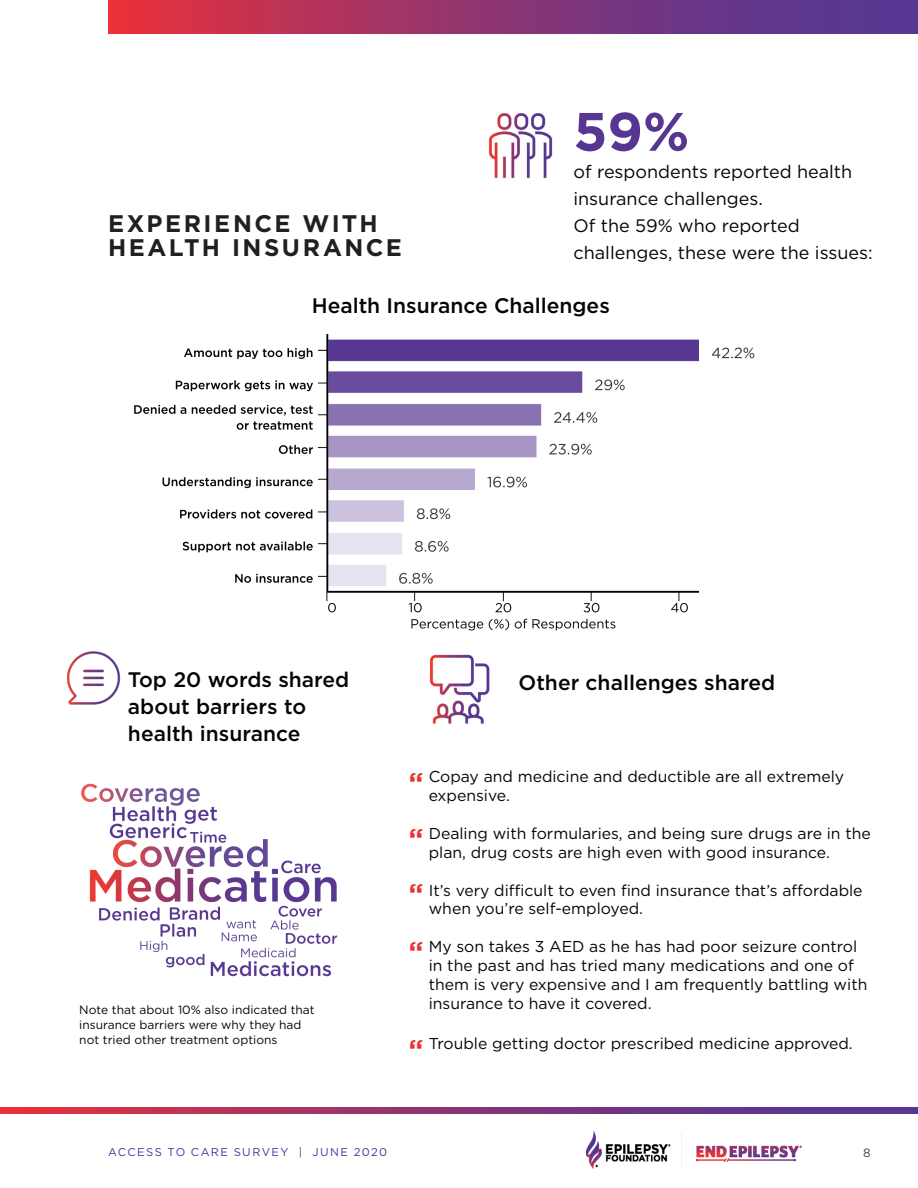
<style>
.page{position:relative;width:918px;height:1188px;background:#fff}
.page>*{position:absolute;margin:0;border:0;box-sizing:border-box;transform-origin:0 0}
.t1{font:700 54px "Gotham";color:#573692}
.t2{font:700 27px "Gotham";color:#ec312f}
.t3{font:700 24px/24px "Gotham";letter-spacing:.105em;color:#231f20}
.t4{font:500 21px/27px "Gotham";color:#040503}
.t5{font:18px/27px "Gotham";color:#040503}
.t6{font:15.75px/18.9px "Gotham";color:#040503}
.t7{font:12px/15px "Gotham";color:#040503}
.t8{font:12px "Gotham";color:#3e3e3f}
.t9{font:11.25px "Gotham";letter-spacing:.125em;color:#552b9d}
.s1{font-family:"Minion Pro";font-weight:400;font-size:24px;color:#fff}
</style>
<div class="page">
<img style="left:586px;top:1132px;width:216px;height:38px">
<svg style="left:0;top:1107px;width:918px;height:7px;background:#90346f"></svg>
<svg style="left:108px;top:0;width:810px;height:34px;background:#91346f"></svg>
<img style="left:134px;top:333px;width:621px;height:298px">
<img style="left:81px;top:783px;width:257px;height:194px">
<img style="left:489px;top:113px;width:64px;height:66px">
<img style="left:66px;top:651px;width:55px;height:54px">
<img style="left:430px;top:655px;width:60px;height:69px">
<p class="t3" style="left:108px;top:211px;width:295px">EXPERIENCE WITH<br>HEALTH INSURANCE</p>
<p class="t1" style="left:573px;top:96px;width:117px">59%</p>
<p class="t5" style="left:573px;top:157px;width:280px">of respondents reported health insurance challenges.</p>
<p class="t5" style="left:573px;top:211px;width:301px">Of the 59% who reported challenges, these were the issues:</p>
<p class="t4" style="left:312px;top:292px;width:300px">Health Insurance Challenges</p>
<p class="t4" style="left:128px;top:666px;width:223px">Top 20 words shared about barriers to health insurance<span class="s1">st</span></p>
<p class="t4" style="left:519px;top:669px;width:258px">Other challenges shared</p>
<p class="t2" style="left:409px;top:764px;width:16px">“</p>
<p class="t6" style="left:429px;top:767px;width:417px">Copay and medicine and deductible are all extremely expensive.</p>
<p class="t6" style="left:429px;top:823px;width:443px">Dealing with formularies, and being sure drugs are in the plan, drug costs are high even with good insurance.</p>
<p class="t6" style="left:429px;top:880px;width:435px">It’s very difficult to even find insurance that’s affordable when you’re self-employed.</p>
<p class="t6" style="left:429px;top:937px;width:430px">My son takes 3 AED as he has had poor seizure control</p>
<p class="t6" style="left:429px;top:956px;width:440px">in the past and has tried many medications and one of them is very expensive and I am frequently battling with insurance to have it covered.</p>
<p class="t6" style="left:429px;top:1034px;width:426px">Trouble getting doctor prescribed medicine approved.</p>
<p class="t2" style="left:409px;top:821px;width:16px">“</p>
<p class="t2" style="left:409px;top:876px;width:16px">“</p>
<p class="t2" style="left:409px;top:934px;width:16px">“</p>
<p class="t7" style="left:79px;top:1002px;width:237px">Note that about 10% also indicated that insurance barriers were why they had not tried other treatment options</p>
<p class="t2" style="left:409px;top:1031px;width:16px">“</p>
<p class="t9" style="left:108px;top:1145px;width:281px">ACCESS TO CARE SURVEY | JUNE 2020</p>
<p class="t8" style="left:863px;top:1145px;width:9px">8</p>
</div>
